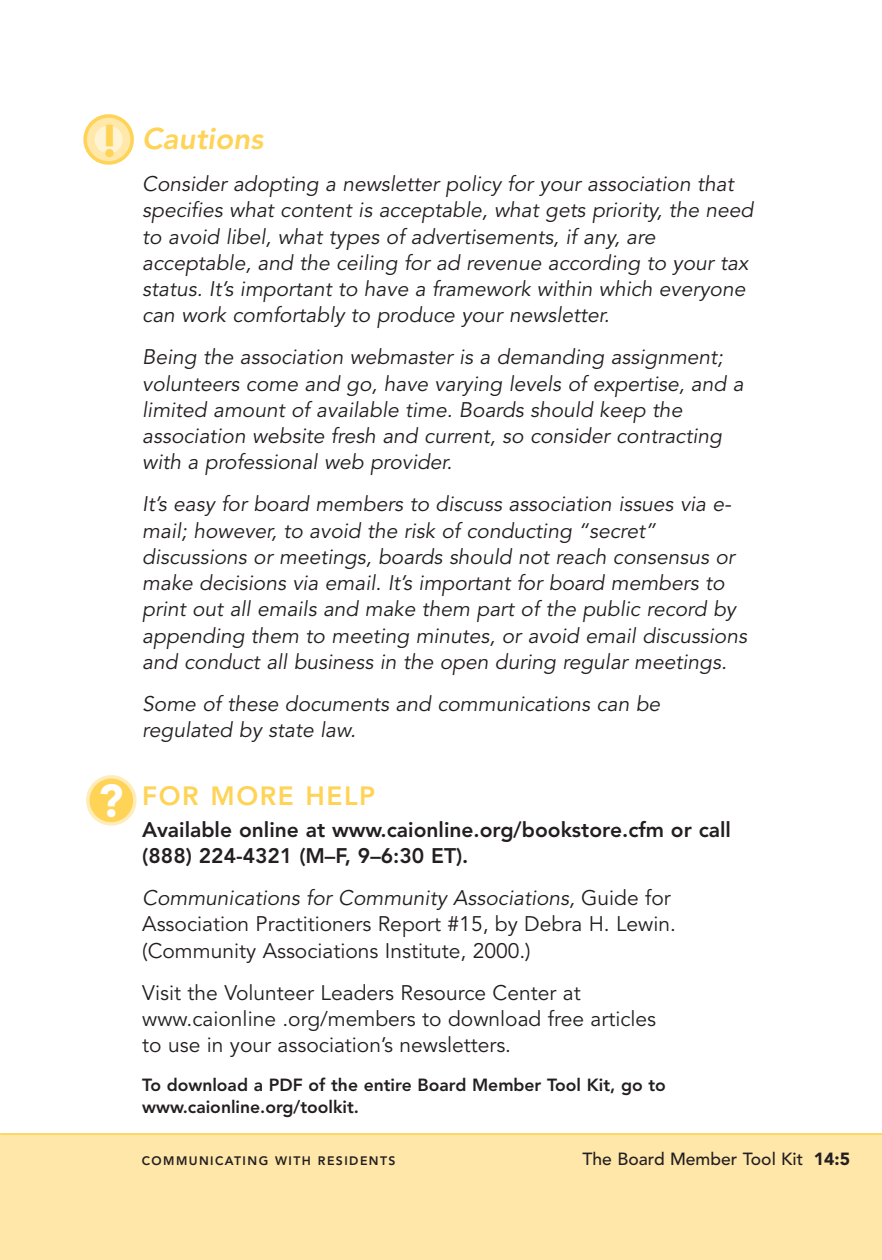
<style>
.page{position:relative;width:882px;height:1260px;background:#fff}
.page>*{position:absolute;margin:0;border:0;box-sizing:border-box;transform-origin:0 0}
.t1{font:900 45.5px "Avenir";color:#fff}
.t2{font:italic 800 29.75px "Avenir";color:#fed356}
.t3{font:800 26.25px "Avenir";letter-spacing:.06em;color:#fed356}
.t4{font:italic 21px/26.2px "Avenir";color:#231f20}
.t5{font:21px/26.2px "Avenir";color:#231f20}
.t6{font:800 21px/26.2px "Avenir";color:#231f20}
.t7{font:800 17.5px/22.8px "Avenir";color:#231f20}
.t8{font:500 17.5px "Avenir";color:#231f20}
.t9{font:800 12.25px "Avenir";letter-spacing:.12em;color:#231f20}
.s1{font-weight:900;font-style:normal;font-size:45.5px}
.s2{font-style:italic}
.s3{font-weight:900}
</style>
<div class="page">
<div style="left:0;top:1134px;width:882px;height:126px;background:#ffe7aa"></div>
<hr style="left:0;top:1133px;width:882px;height:2px;background:#fed356">
<hr style="left:0;top:1134px;width:1px;height:126px;background:#ffe7aa">
<svg style="left:85px;top:116px;width:47px;height:47px"></svg>
<div style="left:83px;top:114px;width:51px;height:51px;border:4px solid #fed356;border-radius:50%"></div>
<div style="left:95px;top:125px;width:28px;height:28px;background:#fef3d3;border-radius:50%"></div>
<div style="left:88px;top:777px;width:47px;height:47px;background:#fed356;border-radius:50%"></div>
<div style="left:86px;top:775px;width:51px;height:51px;border:4px solid #feecba;border-radius:50%"></div>
<h2 class="t2" style="left:99px;top:127px;width:166px"><span class="s1">!</span> Cautions</h2>
<p class="t4" style="left:142px;top:172px;width:613px">Consider adopting a newsletter policy for your association that specifies what content is acceptable, what gets priority, the need to avoid libel, what types of advertisements, if any, are acceptable, and the ceiling for ad revenue according to your tax status. It’s important to have a framework within which everyone can work comfortably to produce your newsletter.</p>
<p class="t4" style="left:142px;top:346px;width:603px">Being the association webmaster is a demanding assignment; volunteers come and go, have varying levels of expertise, and a limited amount of available time. Boards should keep the association website fresh and current, so consider contracting with a professional web provider.</p>
<p class="t4" style="left:142px;top:493px;width:606px">It’s easy for board members to discuss association issues via e&shy;mail; however, to avoid the risk of conducting “secret” discussions or meetings, boards should not reach consensus or make decisions via email. It’s important for board members to print out all emails and make them part of the public record by appending them to meeting minutes, or avoid email discussions and conduct all business in the open during regular meetings.</p>
<p class="t4" style="left:142px;top:692px;width:520px">Some of these documents and communications can be regulated by state law.</p>
<h1 class="t1" style="left:98px;top:783px;width:27px">?</h1>
<p class="t3" style="left:142px;top:785px;width:235px">FOR MORE HELP</p>
<p class="t6" style="left:142px;top:818px;width:590px">Available online at www.caionline.org/bookstore.cfm or call (888) 224-4321 (M–F, 9–6:30 ET).</p>
<p class="t5" style="left:142px;top:886px;width:535px"><span class="s2">Communications for Community Associations,</span> Guide for<br>Association Practitioners Report #15, by Debra H. Lewin. (Community Associations Institute, 2000.)</p>
<p class="t5" style="left:142px;top:981px;width:515px">Visit the Volunteer Leaders Resource Center at www.caionline .org/members to download free articles to use in your association’s newsletters.</p>
<p class="t7" style="left:142px;top:1075px;width:525px">To download a PDF of the entire Board Member Tool Kit, go to www.caionline.org/toolkit.</p>
<p class="t9" style="left:142px;top:1156px;width:255px">COMMUNICATING WITH RESIDENTS</p>
<p class="t8" style="left:583px;top:1152px;width:269px">The Board Member Tool Kit <span class="s3">14:5</span></p>
</div>
